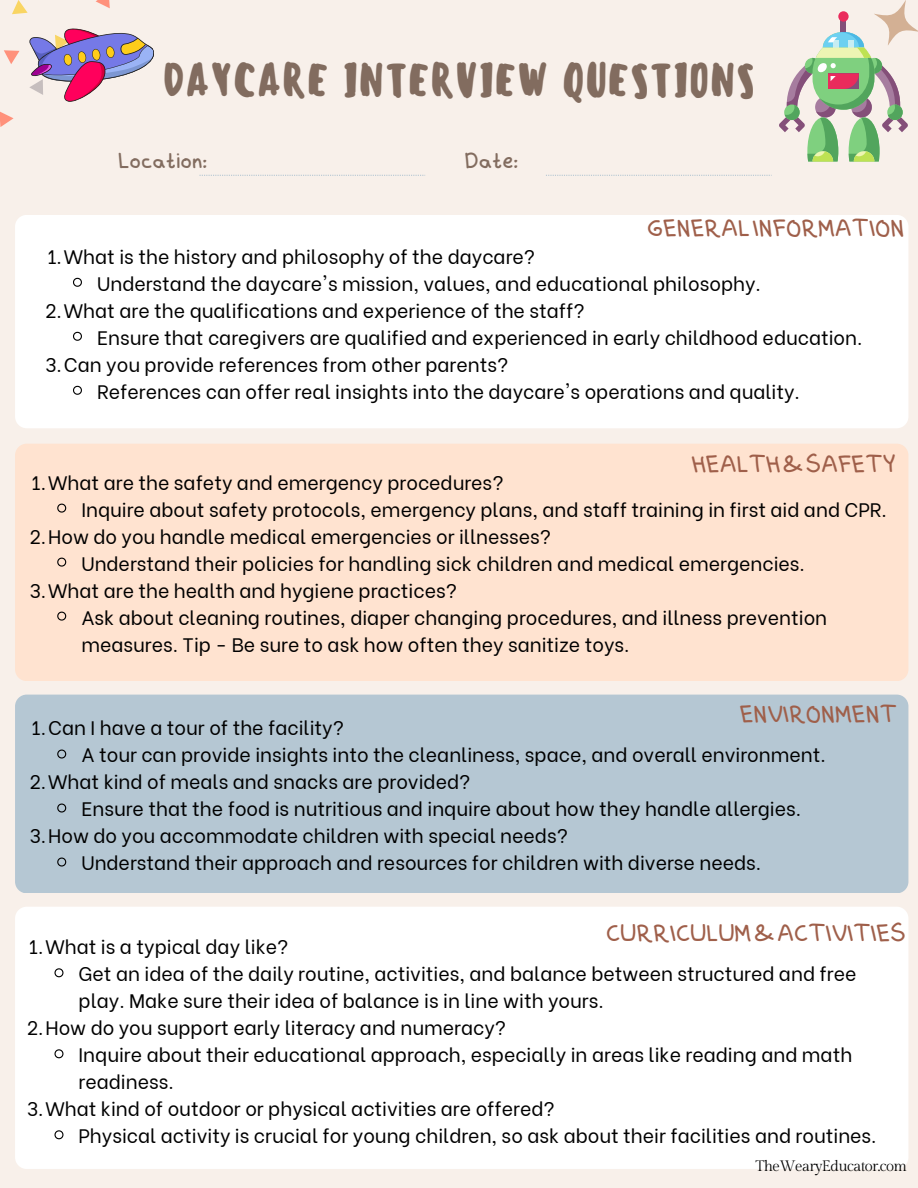
<style>
.page{position:relative;width:918px;height:1188px;background:#f8f0ea}
.page>*{position:absolute;margin:0;border:0;box-sizing:border-box;transform-origin:0 0}
.t1{font:500 44.4px "Sensei";color:#826c5f}
.t2{font:25.35px "RTL Hand Made Regular";color:#9f5f4a}
.t3{font:24.45px "RTL Hand Made Regular";color:#826c5f}
.t4{font:19.5px/27px "Be Vietnam";color:#000}
.t5{font:15px "Gilda Display";letter-spacing:-.04em;color:#000}
</style>
<div class="page">
<svg style="left:546px;top:175px;width:226px;height:1px"></svg>
<svg style="left:200px;top:175px;width:225px;height:1px"></svg>
<div style="left:15px;top:444px;width:893px;height:237px;background:#ffe3d0;border-radius:12px"></div>
<svg style="left:57px;top:503px;width:10px;height:10px"></svg>
<svg style="left:57px;top:557px;width:10px;height:10px"></svg>
<svg style="left:57px;top:611px;width:10px;height:10px"></svg>
<div style="left:15px;top:695px;width:893px;height:198px;background:#b5c7d3;border-radius:12px"></div>
<div style="left:15px;top:215px;width:893px;height:213px;background:#fff;border-radius:12px"></div>
<svg style="left:73px;top:277px;width:9px;height:10px"></svg>
<svg style="left:73px;top:331px;width:9px;height:10px"></svg>
<svg style="left:73px;top:385px;width:9px;height:10px"></svg>
<div style="left:15px;top:907px;width:893px;height:262px;background:#fff;border-radius:12px"></div>
<svg style="left:54px;top:968px;width:10px;height:10px"></svg>
<svg style="left:54px;top:1049px;width:10px;height:10px"></svg>
<svg style="left:54px;top:1130px;width:10px;height:10px"></svg>
<svg style="left:779px;top:0;width:139px;height:162px"></svg>
<svg style="left:0;top:0;width:154px;height:127px"></svg>
<svg style="left:57px;top:749px;width:10px;height:10px"></svg>
<svg style="left:57px;top:803px;width:10px;height:10px"></svg>
<svg style="left:57px;top:857px;width:10px;height:10px"></svg>
<p class="t1" style="left:163px;top:54px;width:594px">DAYCARE INTERVIEW QUESTIONS</p>
<p class="t3" style="left:118px;top:143px;width:91px">Location:</p>
<p class="t3" style="left:464px;top:144px;width:55px">Date:</p>
<p class="t2" style="left:647px;top:211px;width:259px">GENERALINFORMATION</p>
<p class="t4" style="left:47px;top:241px;width:490px">1.What is the history and philosophy of the daycare?</p>
<p class="t4" style="left:97px;top:268px;width:665px">Understand the daycare's mission, values, and educational philosophy.</p>
<p class="t4" style="left:45px;top:295px;width:541px">2.What are the qualifications and experience of the staff?</p>
<p class="t4" style="left:97px;top:322px;width:767px">Ensure that caregivers are qualified and experienced in early childhood education.</p>
<p class="t4" style="left:45px;top:349px;width:465px">3.Can you provide references from other parents?</p>
<p class="t4" style="left:97px;top:376px;width:704px">References can offer real insights into the daycare's operations and quality.</p>
<p class="t2" style="left:691px;top:447px;width:206px">HEALTH&amp;SAFETY</p>
<p class="t4" style="left:31px;top:467px;width:474px">1.What are the safety and emergency procedures?</p>
<p class="t4" style="left:81px;top:494px;width:807px">Inquire about safety protocols, emergency plans, and staff training in first aid and CPR.</p>
<p class="t4" style="left:30px;top:521px;width:523px">2.How do you handle medical emergencies or illnesses?</p>
<p class="t4" style="left:81px;top:548px;width:725px">Understand their policies for handling sick children and medical emergencies.</p>
<p class="t4" style="left:29px;top:575px;width:429px">3.What are the health and hygiene practices?</p>
<p class="t4" style="left:81px;top:602px;width:747px">Ask about cleaning routines, diaper changing procedures, and illness prevention measures. Tip - Be sure to ask how often they sanitize toys.</p>
<p class="t2" style="left:740px;top:697px;width:159px">ENVIRONMENT</p>
<p class="t4" style="left:31px;top:713px;width:314px">1.Can I have a tour of the facility?</p>
<p class="t4" style="left:81px;top:740px;width:746px">A tour can provide insights into the cleanliness, space, and overall environment.</p>
<p class="t4" style="left:30px;top:767px;width:442px">2.What kind of meals and snacks are provided?</p>
<p class="t4" style="left:81px;top:794px;width:721px">Ensure that the food is nutritious and inquire about how they handle allergies.</p>
<p class="t4" style="left:29px;top:821px;width:540px">3.How do you accommodate children with special needs?</p>
<p class="t4" style="left:81px;top:848px;width:681px">Understand their approach and resources for children with diverse needs.</p>
<p class="t2" style="left:606px;top:916px;width:301px">CURRICULUM&amp;ACTIVITIES</p>
<p class="t4" style="left:29px;top:932px;width:261px">1.What is a typical day like?</p>
<p class="t4" style="left:79px;top:959px;width:779px">Get an idea of the daily routine, activities, and balance between structured and free play. Make sure their idea of balance is in line with yours.</p>
<p class="t4" style="left:27px;top:1013px;width:481px">2.How do you support early literacy and numeracy?</p>
<p class="t4" style="left:79px;top:1040px;width:775px">Inquire about their educational approach, especially in areas like reading and math readiness.</p>
<p class="t4" style="left:27px;top:1094px;width:530px">3.What kind of outdoor or physical activities are offered?</p>
<p class="t4" style="left:79px;top:1121px;width:800px">Physical activity is crucial for young children, so ask about their facilities and routines.</p>
<p class="t5" style="left:755px;top:1158px;width:153px">TheWearyEducator.com</p>
</div>
